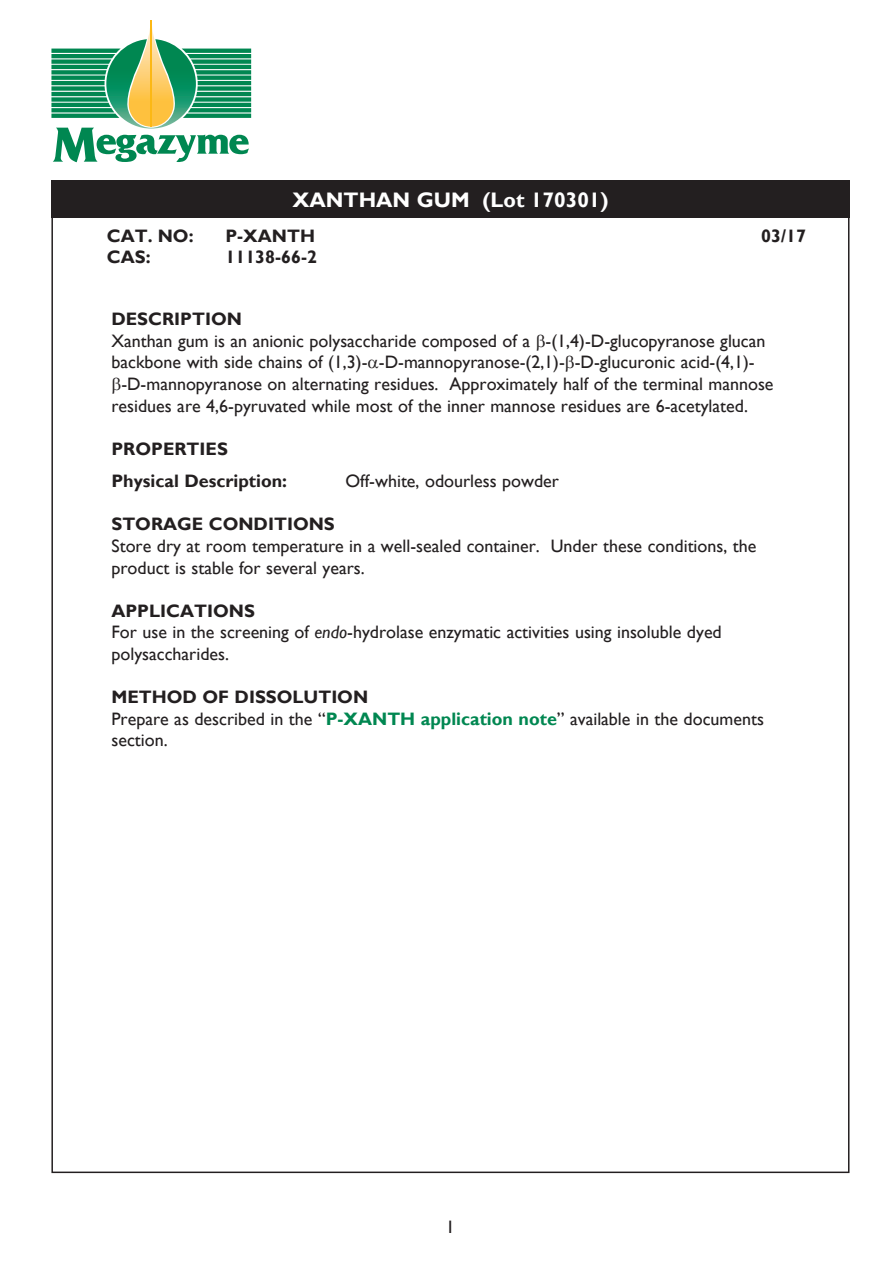
<style>
.page{position:relative;width:893px;height:1263px;background:#fff}
.page>*{position:absolute;margin:0;border:0;box-sizing:border-box;transform-origin:0 0}
.Top_of_Page_Header{font:700 21px "Gill Sans";color:#fff}
.Bodycopy{font:18px/21.6px "Gill Sans";color:#231f20}
.Bodycopy-2{font:700 18px "Gill Sans";color:#231f20}
.Bold_Sub_Heads{font:700 18px "Gill Sans";color:#231f20}
.s1{font-style:italic}
.s2{font-weight:700;color:#008751}
</style>
<div class="page">
<div style="left:51px;top:180px;width:798px;height:38px;background:#231f20"></div>
<svg style="left:51px;top:20px;width:200px;height:142px"></svg>
<hr style="left:151px;top:20px;width:1px;height:107px;background:#fcb814">
<p class="Top_of_Page_Header" style="left:292px;top:187px;width:318px">XANTHAN GUM (Lot 170301)</p>
<p class="Bodycopy-2" style="left:107px;top:225px;width:88px">CAT. NO:</p>
<p class="Bodycopy-2" style="left:225px;top:225px;width:91px">P-XANTH</p>
<p class="Bodycopy-2" style="left:761px;top:225px;width:46px">03/17</p>
<p class="Bodycopy-2" style="left:107px;top:246px;width:45px">CAS:</p>
<p class="Bodycopy-2" style="left:225px;top:246px;width:93px">11138-66-2</p>
<p class="Bodycopy-2" style="left:111px;top:308px;width:132px">DESCRIPTION</p>
<p class="Bodycopy" style="left:111px;top:330px;width:655px">Xanthan gum is an anionic polysaccharide composed of a -(1,4)-D-glucopyranose glucan</p>
<p class="Bodycopy" style="left:111px;top:352px;width:645px">backbone with side chains of (1,3)- -D-mannopyranose-(2,1)- -D-glucuronic acid-(4,1)-</p>
<p class="Bodycopy" style="left:121px;top:373px;width:654px">-D-mannopyranose on alternating residues. Approximately half of the terminal mannose</p>
<p class="Bodycopy" style="left:111px;top:395px;width:638px">residues are 4,6-pyruvated while most of the inner mannose residues are 6-acetylated.</p>
<p class="Bodycopy-2" style="left:111px;top:438px;width:118px">PROPERTIES</p>
<p class="Bodycopy-2" style="left:111px;top:470px;width:177px">Physical Description:</p>
<p class="Bodycopy" style="left:345px;top:471px;width:215px">Off-white, odourless powder</p>
<p class="Bold_Sub_Heads" style="left:111px;top:513px;width:225px">STORAGE CONDITIONS</p>
<p class="Bodycopy" style="left:111px;top:535px;width:647px">Store dry at room temperature in a well-sealed container. Under these conditions, the product is stable for several years.</p>
<p class="Bodycopy-2" style="left:111px;top:600px;width:145px">APPLICATIONS</p>
<p class="Bodycopy" style="left:111px;top:622px;width:612px">For use in the screening of <span class="s1">endo</span>-hydrolase enzymatic activities using insoluble dyed polysaccharides.</p>
<p class="Bodycopy-2" style="left:111px;top:686px;width:258px">METHOD OF DISSOLUTION</p>
<p class="Bodycopy" style="left:111px;top:708px;width:654px">Prepare as described in the “<span class="s2">P-XANTH application note</span>” available in the documents section.</p>
<p class="Bodycopy" style="left:446px;top:1216px;width:10px">1</p>
</div>
